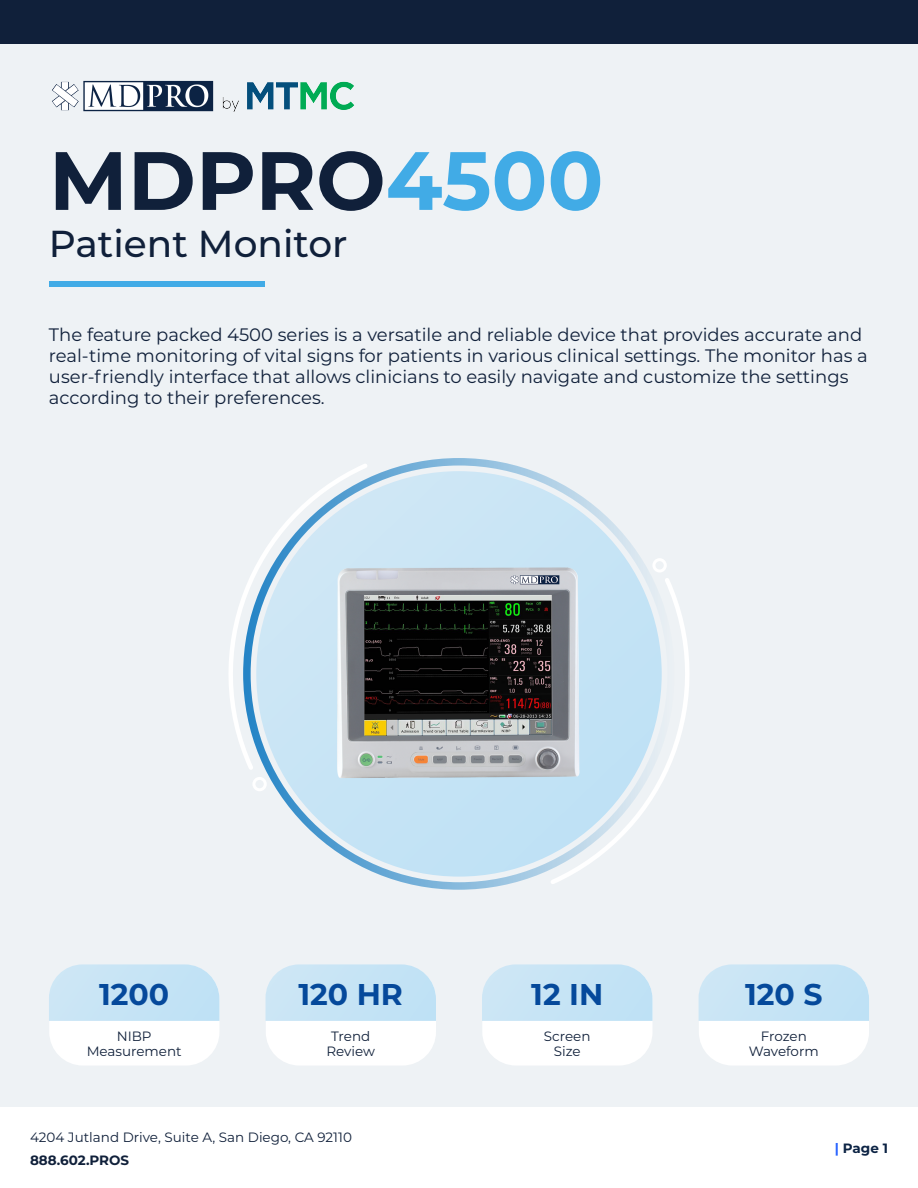
<style>
.page{position:relative;width:918px;height:1188px;background:#fff}
.page>*{position:absolute;margin:0;border:0;box-sizing:border-box;transform-origin:0 0}
.t1{font:700 82.5px "Montserrat";color:#10203a}
.t2{font:500 37.5px "Montserrat";color:#10203a}
.t3{font:700 30px "Montserrat";color:#05499b}
.t4{font:18px/21px "Montserrat";color:#10203a}
.t5{font:13.5px/15px "Montserrat";color:#10203a;text-align:center}
.t6{font:700 13.5px "Montserrat";color:#10203a}
.t7{font:700 13.5px "Montserrat";color:#0c2344}
.s1{color:#41abe6}
.s2{color:#2561ff}
</style>
<div class="page">
<div style="left:0;top:0;width:918px;height:1106px;background:#eef2f5"></div>
<div style="left:49px;top:281px;width:216px;height:6px;background:#41abe6"></div>
<div style="left:0;top:0;width:918px;height:43px;background:#10203a"></div>
<svg style="left:267px;top:458px;width:396px;height:432px"></svg>
<svg style="left:547px;top:574px;width:142px;height:314px"></svg>
<svg style="left:229px;top:460px;width:142px;height:314px"></svg>
<div style="left:252px;top:777px;width:15px;height:14px;border:3px solid #fff;border-radius:50%"></div>
<div style="left:652px;top:558px;width:15px;height:15px;border:3px solid #fff;border-radius:50%"></div>
<div style="left:49px;top:965px;width:170px;height:101px;background:#fff;border-radius:34px"></div>
<svg style="left:49px;top:964px;width:170px;height:57px"></svg>
<div style="left:266px;top:965px;width:170px;height:101px;background:#fff;border-radius:34px"></div>
<svg style="left:265px;top:964px;width:171px;height:57px"></svg>
<div style="left:482px;top:965px;width:171px;height:101px;background:#fff;border-radius:34px"></div>
<svg style="left:482px;top:964px;width:171px;height:57px"></svg>
<div style="left:699px;top:965px;width:170px;height:101px;background:#fff;border-radius:34px"></div>
<svg style="left:699px;top:964px;width:170px;height:57px"></svg>
<img style="left:307px;top:552px;width:304px;height:244px">
<img style="left:52px;top:80px;width:302px;height:32px">
<h1 class="t1" style="left:49px;top:121px;width:556px">MDPRO<span class="s1">4500</span></h1>
<h2 class="t2" style="left:49px;top:218px;width:300px">Patient Monitor</h2>
<p class="t4" style="left:49px;top:324px;width:820px">The feature packed 4500 series is a versatile and reliable device that provides accurate and real-time monitoring of vital signs for patients in various clinical settings. The monitor has a user-friendly interface that allows clinicians to easily navigate and customize the settings according to their preferences.</p>
<h3 class="t3" style="left:99px;top:973px;width:72px">1200</h3>
<p class="t5" style="left:87px;top:1029px;width:97px">NIBP<br>Measurement</p>
<h3 class="t3" style="left:298px;top:972px;width:106px">120 HR</h3>
<p class="t5" style="left:326px;top:1028px;width:50px">Trend<br>Review</p>
<p class="t5" style="left:30px;top:1129px;width:323px">4204 Jutland Drive, Suite A, San Diego, CA 92110</p>
<p class="t6" style="left:30px;top:1150px;width:101px">888.602.PROS</p>
<h3 class="t3" style="left:531px;top:973px;width:74px">12 IN</h3>
<p class="t5" style="left:544px;top:1028px;width:48px">Screen<br>Size</p>
<h3 class="t3" style="left:745px;top:973px;width:79px">120 S</h3>
<p class="t5" style="left:749px;top:1028px;width:71px">Frozen<br>Waveform</p>
<p class="t7" style="left:835px;top:1139px;width:55px"><span class="s2">|</span> Page 1</p>
</div>
